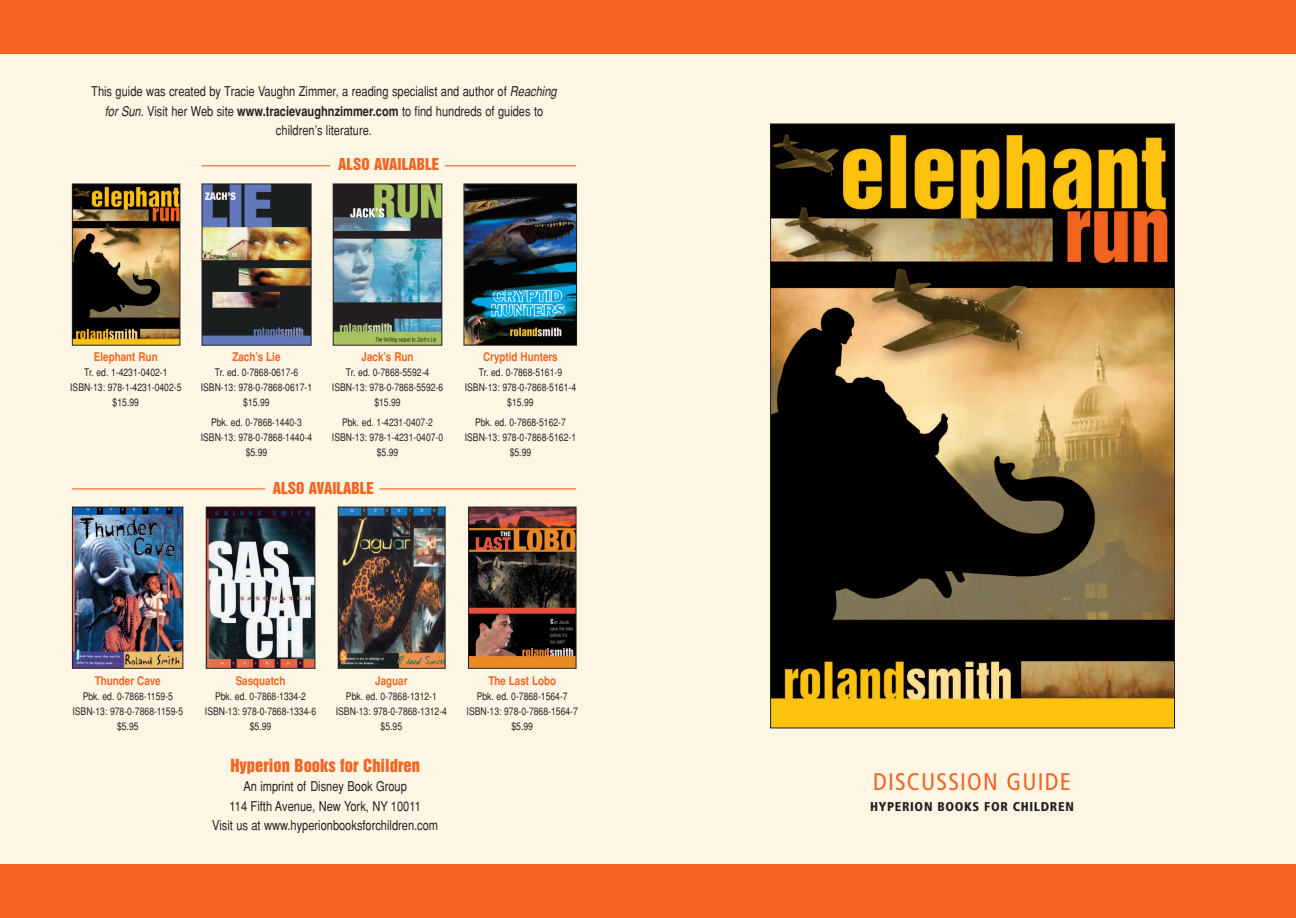
<style>
.page{position:relative;width:1296px;height:918px;background:#fef6e5}
.page>*{position:absolute;margin:0;border:0;box-sizing:border-box;transform-origin:0 0}
.t1{font:condensed 24px "Frutiger";letter-spacing:.05em;color:#f36421}
.t2{font:16.5px "Helvetica Inserat";color:#f36421}
.t3{font:15px "Helvetica Inserat";color:#f36421}
.t4{font:condensed 13.5px/19.5px "Helvetica";color:#231f20;text-align:center}
.t5{font:900 condensed 12.75px "Frutiger";letter-spacing:.05em;color:#231f20}
.t6{font:700 condensed 12px "Helvetica";color:#f36421}
.t7{font:condensed 10.5px/15px "Helvetica";color:#231f20;text-align:center}
.s1{font-style:italic}
.s2{font-weight:700}
</style>
<div class="page">
<div style="left:0;top:0;width:1296px;height:54px;background:#f36421"></div>
<div style="left:0;top:864px;width:1296px;height:54px;background:#f36421"></div>
<img style="left:772px;top:126px;width:401px;height:600px">
<img style="left:74px;top:509px;width:107px;height:158px">
<div style="left:72px;top:507px;width:111px;height:162px;border:1px solid #231f20"></div>
<img style="left:208px;top:509px;width:105px;height:158px">
<div style="left:206px;top:507px;width:109px;height:162px;border:1px solid #231f20"></div>
<img style="left:340px;top:509px;width:104px;height:158px">
<div style="left:338px;top:507px;width:108px;height:162px;border:1px solid #231f20"></div>
<img style="left:470px;top:509px;width:104px;height:158px">
<div style="left:468px;top:507px;width:108px;height:162px;border:1px solid #231f20"></div>
<img style="left:74px;top:186px;width:104px;height:158px">
<div style="left:72px;top:184px;width:108px;height:162px;border:1px solid #231f20"></div>
<img style="left:204px;top:186px;width:105px;height:158px">
<div style="left:202px;top:184px;width:109px;height:162px;border:1px solid #231f20"></div>
<img style="left:335px;top:186px;width:105px;height:158px">
<div style="left:333px;top:184px;width:109px;height:162px;border:1px solid #231f20"></div>
<img style="left:466px;top:186px;width:109px;height:158px">
<div style="left:464px;top:184px;width:113px;height:162px;border:1px solid #231f20"></div>
<hr style="left:445px;top:165px;width:131px;height:1px;background:#f36421">
<hr style="left:202px;top:165px;width:128px;height:1px;background:#f36421">
<hr style="left:379px;top:488px;width:197px;height:1px;background:#f36421">
<hr style="left:72px;top:488px;width:193px;height:1px;background:#f36421">
<p class="t4" style="left:91px;top:82px;width:467px">This guide was created by Tracie Vaughn Zimmer, a reading specialist and author of <span class="s1">Reaching for Sun</span>. Visit her Web site <span class="s2">www.tracievaughnzimmer.com</span> to find hundreds of guides to children’s literature.</p>
<h3 class="t3" style="left:338px;top:158px;width:103px">ALSO AVAILABLE</h3>
<p class="t6" style="left:94px;top:350px;width:65px">Elephant Run</p>
<p class="t7" style="left:70px;top:365px;width:113px">Tr. ed. 1-4231-0402-1<br>ISBN-13: 978-1-4231-0402-5 $15.99</p>
<p class="t6" style="left:232px;top:350px;width:50px">Zach’s Lie</p>
<p class="t7" style="left:201px;top:365px;width:113px">Tr. ed. 0-7868-0617-6<br>ISBN-13: 978-0-7868-0617-1 $15.99</p>
<p class="t7" style="left:201px;top:415px;width:113px">Pbk. ed. 0-7868-1440-3<br>ISBN-13: 978-0-7868-1440-4 $5.99</p>
<p class="t6" style="left:362px;top:350px;width:53px">Jack’s Run</p>
<p class="t7" style="left:332px;top:365px;width:113px">Tr. ed. 0-7868-5592-4<br>ISBN-13: 978-0-7868-5592-6 $15.99</p>
<p class="t7" style="left:332px;top:415px;width:113px">Pbk. ed. 1-4231-0407-2<br>ISBN-13: 978-1-4231-0407-0 $5.99</p>
<h3 class="t3" style="left:273px;top:482px;width:103px">ALSO AVAILABLE</h3>
<p class="t6" style="left:483px;top:350px;width:76px">Cryptid Hunters</p>
<p class="t7" style="left:465px;top:365px;width:113px">Tr. ed. 0-7868-5161-9<br>ISBN-13: 978-0-7868-5161-4 $15.99</p>
<p class="t7" style="left:465px;top:415px;width:113px">Pbk. ed. 0-7868-5162-7<br>ISBN-13: 978-0-7868-5162-1 $5.99</p>
<p class="t6" style="left:95px;top:673px;width:67px">Thunder Cave</p>
<p class="t7" style="left:73px;top:688px;width:112px">Pbk. ed. 0-7868-1159-5<br>ISBN-13: 978-0-7868-1159-5 $5.95</p>
<p class="t6" style="left:236px;top:673px;width:51px">Sasquatch</p>
<p class="t7" style="left:205px;top:688px;width:113px">Pbk. ed. 0-7868-1334-2<br>ISBN-13: 978-0-7868-1334-6 $5.99</p>
<p class="t6" style="left:375px;top:673px;width:34px">Jaguar</p>
<p class="t7" style="left:336px;top:688px;width:113px">Pbk. ed. 0-7868-1312-1<br>ISBN-13: 978-0-7868-1312-4 $5.95</p>
<h2 class="t2" style="left:230px;top:759px;width:191px">Hyperion Books for Children</h2>
<p class="t4" style="left:212px;top:777px;width:227px">An imprint of Disney Book Group<br>114 Fifth Avenue, New York, NY 10011<br>Visit us at www.hyperionbooksforchildren.com</p>
<p class="t6" style="left:488px;top:673px;width:69px">The Last Lobo</p>
<p class="t7" style="left:467px;top:688px;width:113px">Pbk. ed. 0-7868-1564-7<br>ISBN-13: 978-0-7868-1564-7 $5.99</p>
<h1 class="t1" style="left:873px;top:772px;width:199px">DISCUSSION GUIDE</h1>
<p class="t5" style="left:870px;top:801px;width:205px">HYPERION BOOKS FOR CHILDREN</p>
</div>
